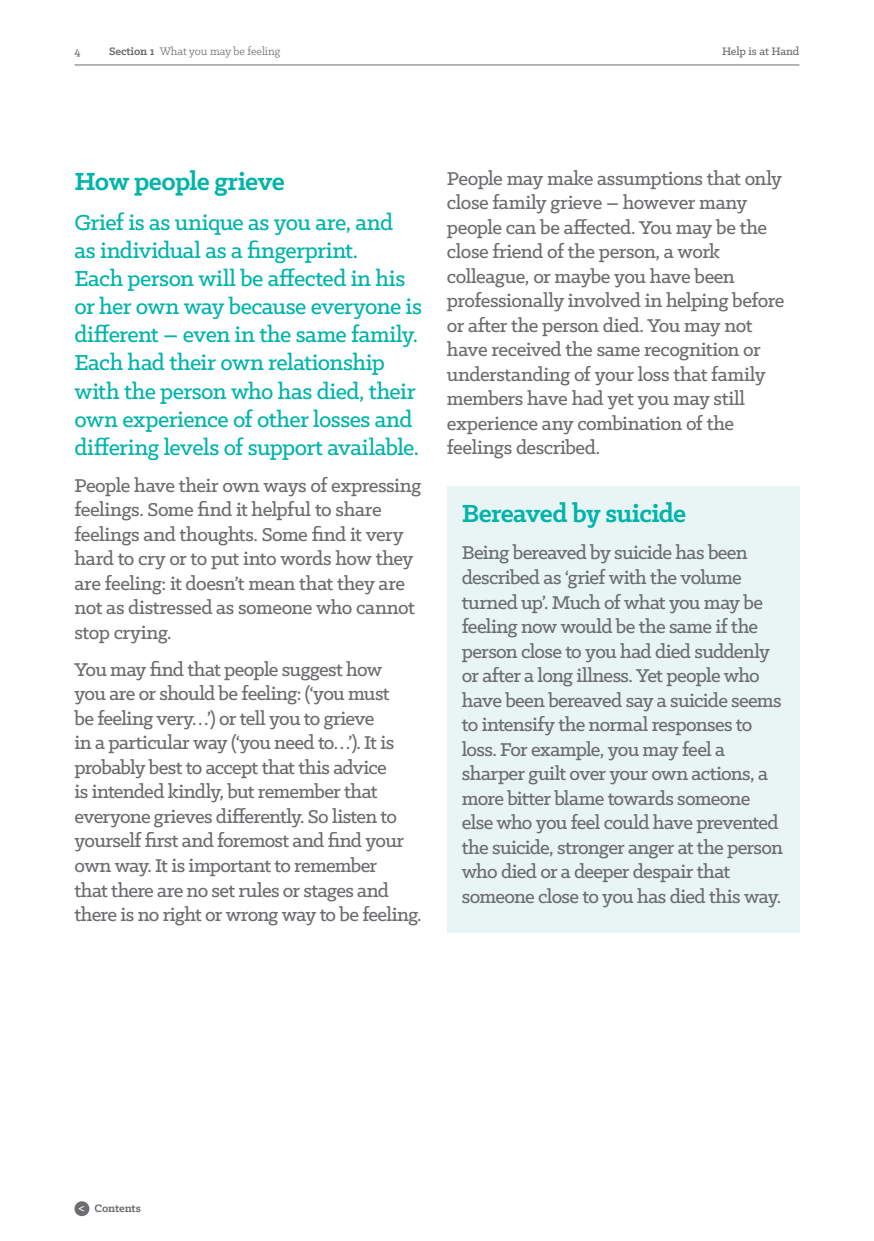
<style>
.page{position:relative;width:874px;height:1241px;background:#fff}
.page>*{position:absolute;margin:0;border:0;box-sizing:border-box;transform-origin:0 0}
.Subhead_1_16_18pt{font:700 28px "Klinic Slab";letter-spacing:-.02em;color:#00b4aa}
.Body_Copy_12_14pt{font:500 24.5px/28px "Klinic Slab";letter-spacing:-.02em;color:#00b4aa}
.Body_Copy_12_14pt-2{font:500 21px/24.5px "Klinic Slab";letter-spacing:-.03em;color:#6c6d70}
.t1{font:500 14px "Klinic Slab";color:#fff}
.Section_header{font:12.25px "Klinic Slab";letter-spacing:-.01em;color:#6c6d70}
.Title_header{font:500 12.25px "Klinic Slab";letter-spacing:-.01em;color:#6c6d70}
.Subhead_2_14_16pt{font:700 12.25px "Klinic Slab";letter-spacing:-.01em;color:#6c6d70}
.Folio{font:500 12.25px "Klinic Slab";color:#6c6d70}
.s1{font-weight:700}
</style>
<div class="page">
<div style="left:446px;top:486px;width:353px;height:447px;background:#e8f5f4"></div>
<hr style="left:74px;top:64px;width:725px;height:1px;background:#6c6d70">
<div style="left:74px;top:1200px;width:15px;height:15px;background:#6c6d70;border-radius:50%"></div>
<p class="Folio" style="left:74px;top:44px;width:8px">4</p>
<p class="Section_header" style="left:109px;top:44px;width:172px"><span class="s1">Section 1</span> What you may be feeling</p>
<p class="Title_header" style="left:721px;top:44px;width:79px">Help is at Hand</p>
<p class="Subhead_1_16_18pt" style="left:74px;top:163px;width:212px">How people grieve</p>
<p class="Body_Copy_12_14pt" style="left:74px;top:208px;width:349px">Grief is as unique as you are, and<br>as individual as a fingerprint.<br>Each person will be affected in his or her own way because everyone is different – even in the same family.<br>Each had their own relationship with the person who has died, their own experience of other losses and differing levels of support available.</p>
<p class="Body_Copy_12_14pt-2" style="left:74px;top:472px;width:348px">People have their own ways of expressing feelings. Some find it helpful to share feelings and thoughts. Some find it very hard to cry or to put into words how they are feeling: it doesn’t mean that they are not as distressed as someone who cannot stop crying.</p>
<p class="Body_Copy_12_14pt-2" style="left:74px;top:656px;width:348px">You may find that people suggest how<br>you are or should be feeling: (‘you must<br>be feeling very…’) or tell you to grieve<br>in a particular way (‘you need to…’). It is probably best to accept that this advice<br>is intended kindly, but remember that everyone grieves differently. So listen to yourself first and foremost and find your own way. It is important to remember<br>that there are no set rules or stages and there is no right or wrong way to be feeling.</p>
<p class="Body_Copy_12_14pt-2" style="left:446px;top:165px;width:339px">People may make assumptions that only close family grieve – however many people can be affected. You may be the close friend of the person, a work colleague, or maybe you have been professionally involved in helping before or after the person died. You may not have received the same recognition or understanding of your loss that family members have had yet you may still experience any combination of the feelings described.</p>
<p class="Subhead_1_16_18pt" style="left:461px;top:495px;width:226px">Bereaved by suicide</p>
<p class="Body_Copy_12_14pt-2" style="left:461px;top:540px;width:322px">Being bereaved by suicide has been described as ‘grief with the volume turned up’. Much of what you may be feeling now would be the same if the person close to you had died suddenly or after a long illness. Yet people who have been bereaved say a suicide seems to intensify the normal responses to loss. For example, you may feel a sharper guilt over your own actions, a more bitter blame towards someone else who you feel could have prevented the suicide, stronger anger at the person who died or a deeper despair that someone close to you has died this way.</p>
<p class="t1" style="left:78px;top:1198px;width:8px">&lt;</p>
<p class="Subhead_2_14_16pt" style="left:94px;top:1200px;width:48px">Contents</p>
</div>
